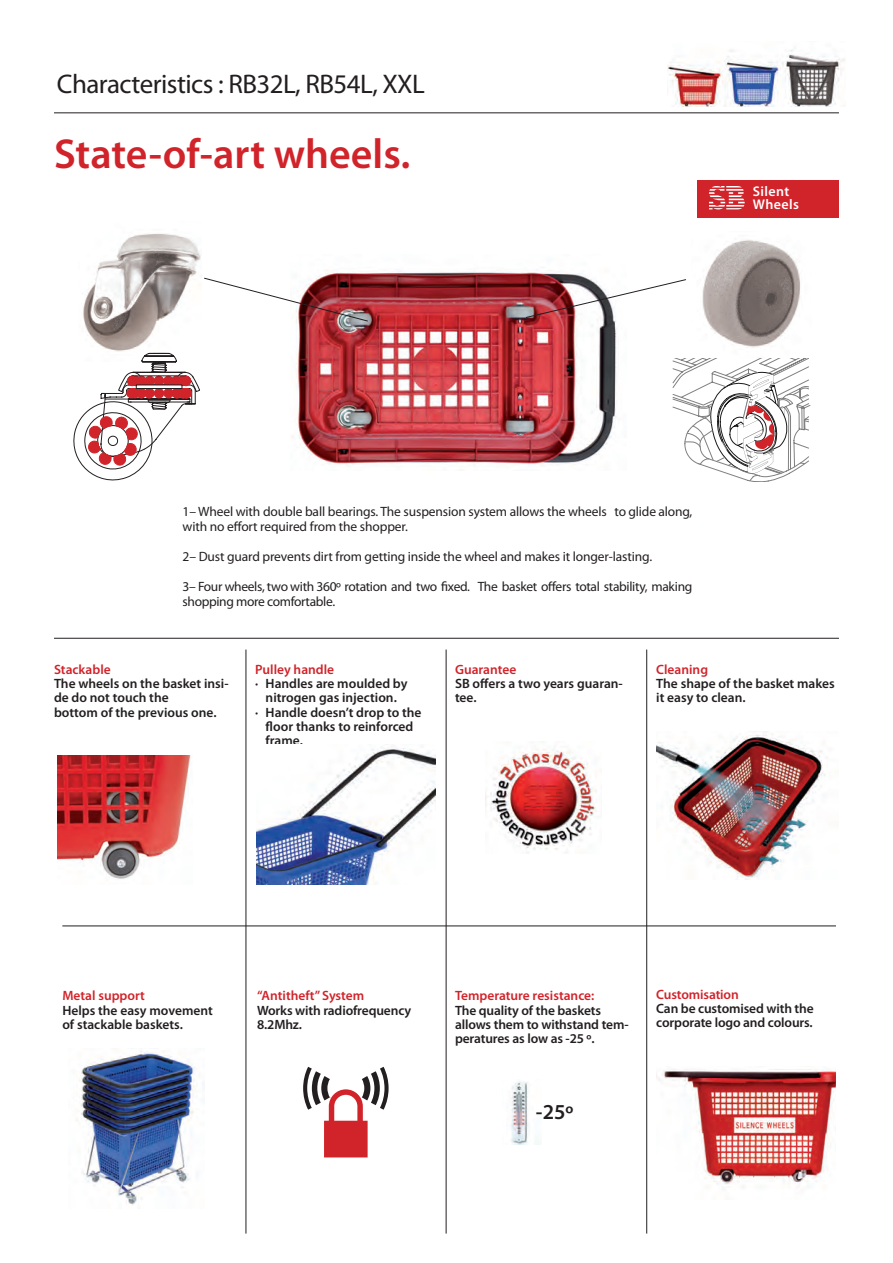
<style>
.page{position:relative;width:893px;height:1263px;background:#fff}
.page>*{position:absolute;margin:0;border:0;box-sizing:border-box;transform-origin:0 0}
.t1{font:600 42px "Myriad Pro";color:#d1232a}
.t2{font:27px "Myriad Pro";letter-spacing:-.02em;color:#231f20}
.t3{font:600 21.3px "Myriad Pro";color:#231f20}
.t4{font:600 14.1px/13px "Myriad Pro";letter-spacing:.03em;color:#fff}
.t5{font:600 13.5px/14.2px "Myriad Pro";color:#231f20}
.t6{font:13.5px/15px "Myriad Pro";letter-spacing:-.01em;color:#231f20}
.t7{font:600 13.5px "Myriad Pro";color:#d1232a}
.s1{color:#d1232a}
</style>
<div class="page">
<img style="left:57px;top:756px;width:134px;height:123px">
<img style="left:656px;top:1069px;width:180px;height:121px">
<img style="left:76px;top:1051px;width:128px;height:154px">
<img style="left:667px;top:50px;width:178px;height:56px">
<img style="left:702px;top:240px;width:98px;height:108px">
<hr style="left:54px;top:112px;width:785px;height:1px;background:#231f20">
<hr style="left:246px;top:649px;width:1px;height:584px;background:#231f20">
<hr style="left:446px;top:649px;width:1px;height:584px;background:#231f20">
<hr style="left:646px;top:649px;width:1px;height:584px;background:#231f20">
<hr style="left:54px;top:638px;width:785px;height:1px;background:#231f20">
<div style="left:697px;top:180px;width:142px;height:37px;background:#d1232a"></div>
<svg style="left:709px;top:186px;width:36px;height:23px"></svg>
<img style="left:292px;top:269px;width:325px;height:198px">
<img style="left:204px;top:277px;width:165px;height:45px">
<img style="left:525px;top:279px;width:161px;height:39px">
<img style="left:256px;top:744px;width:179px;height:140px">
<svg style="left:303px;top:1067px;width:86px;height:90px"></svg>
<svg style="left:673px;top:358px;width:137px;height:124px"></svg>
<img style="left:510px;top:1081px;width:29px;height:64px">
<img style="left:486px;top:741px;width:115px;height:109px">
<img style="left:656px;top:731px;width:171px;height:148px">
<img style="left:83px;top:233px;width:118px;height:120px">
<svg style="left:73px;top:353px;width:127px;height:128px"></svg>
<hr style="left:62px;top:925px;width:774px;height:1px;background:#231f20">
<p class="t2" style="left:57px;top:67px;width:369px">Characteristics : RB32L, RB54L, XXL</p>
<p class="t1" style="left:54px;top:127px;width:358px">State-of-art wheels.</p>
<p class="t4" style="left:753px;top:185px;width:48px">Silent<br>Wheels</p>
<p class="t6" style="left:183px;top:504px;width:511px">1– Wheel with double ball bearings. The suspension system allows the wheels to glide along, with no effort required from the shopper.</p>
<p class="t6" style="left:183px;top:549px;width:471px">2– Dust guard prevents dirt from getting inside the wheel and makes it longer-lasting.</p>
<p class="t6" style="left:183px;top:579px;width:511px">3– Four wheels, two with 360º rotation and two fixed. The basket offers total stability, making shopping more comfortable.</p>
<p class="t7" style="left:54px;top:661px;width:58px">Stackable</p>
<p class="t5" style="left:54px;top:676px;width:176px">The wheels on the basket insi&shy;de do not touch the</p>
<p class="t5" style="left:54px;top:705px;width:164px">bottom of the previous one.</p>
<p class="t7" style="left:255px;top:661px;width:81px">Pulley handle</p>
<p class="t5" style="left:255px;top:676px;width:154px">· Handles are moulded by</p>
<p class="t5" style="left:266px;top:690px;width:133px">nitrogen gas injection.</p>
<p class="t5" style="left:255px;top:705px;width:168px">· Handle doesn’t drop to the</p>
<p class="t5" style="left:266px;top:719px;width:149px">floor thanks to reinforced</p>
<p class="t5" style="left:266px;top:733px;width:39px">frame.</p>
<p class="t7" style="left:455px;top:661px;width:63px">Guarantee</p>
<p class="t5" style="left:455px;top:676px;width:169px">SB offers a two years guaran&shy;tee.</p>
<p class="t7" style="left:656px;top:661px;width:53px">Cleaning</p>
<p class="t5" style="left:656px;top:676px;width:180px">The shape of the basket makes it easy to clean.</p>
<p class="t7" style="left:62px;top:987px;width:84px">Metal support</p>
<p class="t5" style="left:62px;top:1002px;width:152px">Helps the easy movement</p>
<p class="t5" style="left:62px;top:1017px;width:122px">of stackable baskets.</p>
<p class="t7" style="left:257px;top:987px;width:109px">“Antitheft” System</p>
<p class="t5" style="left:257px;top:1002px;width:156px">Works with radiofrequency</p>
<p class="t5" style="left:257px;top:1017px;width:46px">8.2Mhz.</p>
<p class="t5" style="left:455px;top:988px;width:175px"><span class="s1">Temperature resistance:<br></span>The quality of the baskets allows them to withstand tem&shy;peratures as low as -25 º.</p>
<p class="t3" style="left:536px;top:1099px;width:39px">-25º</p>
<p class="t7" style="left:656px;top:985px;width:84px">Customisation</p>
<p class="t5" style="left:656px;top:1001px;width:159px">Can be customised with the corporate logo and colours.</p>
</div>
